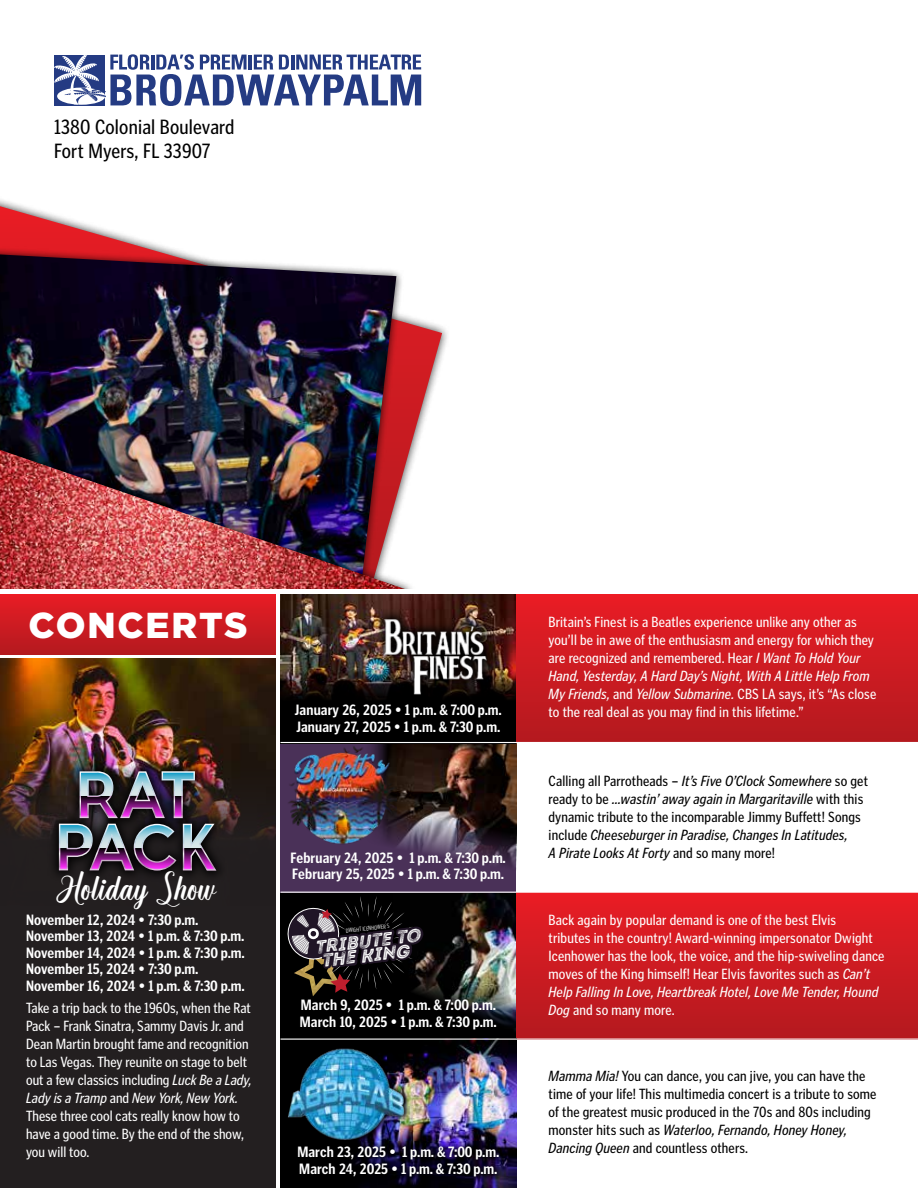
<style>
.page{position:relative;width:918px;height:1188px;background:#fff}
.page>*{position:absolute;margin:0;border:0;box-sizing:border-box;transform-origin:0 0}
.t1{font:900 36px "Gotham";letter-spacing:.05em;color:#fff}
.t2{font:27.3px "Mark Hayes Demo";color:#fff}
.t3{font:21px/24px "Poynter Gothic Text Cond";letter-spacing:.01em;color:#000}
.t4{font:italic 18.45px/14.2px "Intro Rust G Base 2 Line";color:#fff}
.t5{font:15px/18px "Poynter Gothic Text Cond";letter-spacing:.01em;color:#fff}
.t6{font:700 15px/16.5px "Poynter Gothic Text Cond";letter-spacing:.01em;color:#fff}
.t7{font:italic 15px/18px "Poynter Gothic Text Cond";letter-spacing:.01em;color:#000}
.t8{font:15px/18px "Poynter Gothic Text Cond";letter-spacing:.01em;color:#000}
.t9{font:6px "Intro Head R Base";color:#fff}
.s1{font-style:italic}
.s2{font-style:normal}
</style>
<div class="page">
<div style="left:281px;top:893px;width:235px;height:146px;background:#000"></div>
<img style="left:375px;top:893px;width:141px;height:146px">
<svg style="left:288px;top:896px;width:135px;height:97px"></svg>
<div style="left:280px;top:742px;width:236px;height:151px;background:#4a3158"></div>
<img style="left:363px;top:743px;width:153px;height:149px">
<svg style="left:0;top:206px;width:442px;height:245px"></svg>
<div style="left:0;top:243px;width:404px;height:387px;background:#000;opacity:.75"></div>
<img style="left:0;top:254px;width:396px;height:179px">
<div style="left:0;top:433px;width:416px;height:211px;background:#000;opacity:.75"></div>
<img style="left:0;top:450px;width:407px;height:140px">
<div style="left:0;top:590px;width:918px;height:74px;background:#fff"></div>
<img style="left:281px;top:594px;width:235px;height:148px">
<img style="left:375px;top:609px;width:121px;height:95px">
<img style="left:381px;top:618px;width:112px;height:76px">
<div style="left:516px;top:594px;width:402px;height:148px;background:linear-gradient(to bottom,#e91d25,#b31a1f)"></div>
<div style="left:516px;top:892px;width:402px;height:148px;background:linear-gradient(to bottom,#e81a22,#b51f24)"></div>
<div style="left:0;top:659px;width:276px;height:529px;background:#231f20"></div>
<img style="left:0;top:659px;width:276px;height:179px">
<div style="left:280px;top:1039px;width:236px;height:149px;background:#000"></div>
<img style="left:362px;top:1040px;width:154px;height:148px">
<hr style="left:280px;top:892px;width:638px;height:1px;background:#fff">
<hr style="left:280px;top:1039px;width:638px;height:1px;background:#fff">
<img style="left:48px;top:760px;width:179px;height:116px">
<svg style="left:183px;top:824px;width:33px;height:47px"></svg>
<svg style="left:59px;top:824px;width:117px;height:47px"></svg>
<img style="left:80px;top:771px;width:115px;height:47px">
<hr style="left:280px;top:742px;width:638px;height:1px;background:#fff">
<svg style="left:355px;top:1140px;width:152px;height:44px"></svg>
<svg style="left:54px;top:54px;width:367px;height:52px"></svg>
<div style="left:0;top:594px;width:276px;height:60px;background:linear-gradient(to bottom,#e91d25,#b51a1f)"></div>
<img style="left:287px;top:743px;width:109px;height:109px">
<svg style="left:355px;top:1043px;width:56px;height:103px"></svg>
<img style="left:288px;top:1044px;width:130px;height:96px">
<h3 class="t3" style="left:54px;top:115px;width:182px">1380 Colonial Boulevard<br>Fort Myers, FL 33907</h3>
<h1 class="t1" style="left:28px;top:604px;width:221px">CONCERTS</h1>
<p class="t6" style="left:295px;top:702px;width:208px">January 26, 2025 • 1 p.m. &amp; 7:00 p.m.<br>January 27, 2025 • 1 p.m. &amp; 7:30 p.m.</p>
<h2 class="t2" style="left:58px;top:870px;width:162px">Holiday Show</h2>
<p class="t6" style="left:26px;top:911px;width:220px">November 12, 2024 • 7:30 p.m.<br>November 13, 2024 • 1 p.m. &amp; 7:30 p.m.<br>November 14, 2024 • 1 p.m. &amp; 7:30 p.m.<br>November 15, 2024 • 7:30 p.m.<br>November 16, 2024 • 1 p.m. &amp; 7:30 p.m.</p>
<p class="t5" style="left:26px;top:999px;width:227px">Take a trip back to the 1960s, when the Rat Pack – Frank Sinatra, Sammy Davis Jr. and Dean Martin brought fame and recognition to Las Vegas. They reunite on stage to belt out a few classics including <span class="s1">Luck Be a Lady, Lady is a Tramp</span> and <span class="s1">New York, New York.<br></span>These three cool cats really know how to have a good time. By the end of the show, you will too.</p>
<p class="t6" style="left:291px;top:849px;width:217px">February 24, 2025 • 1 p.m. &amp; 7:30 p.m.<br>February 25, 2025 • 1 p.m. &amp; 7:30 p.m.</p>
<p class="t9" style="left:346px;top:927px;width:45px;rotate:-6deg">DWIGHT ICENHOWER`S</p>
<p class="t4" style="left:314px;top:941px;width:108px;rotate:-7deg">Tribute to the King</p>
<p class="t6" style="left:300px;top:997px;width:199px">March 9, 2025 • 1 p.m. &amp; 7:00 p.m.<br>March 10, 2025 • 1 p.m. &amp; 7:30 p.m.</p>
<p class="t6" style="left:297px;top:1144px;width:204px">March 23, 2025 • 1 p.m. &amp; 7:00 p.m.<br>March 24, 2025 • 1 p.m. &amp; 7:30 p.m.</p>
<p class="t5" style="left:549px;top:613px;width:329px">Britain’s Finest is a Beatles experience unlike any other as you’ll be in awe of the enthusiasm and energy for which they are recognized and remembered. Hear <span class="s1">I Want To Hold Your Hand, Yesterday, A Hard Day’s Night, With A Little Help From My Friends,</span> and <span class="s1">Yellow Submarine.</span> CBS LA says, it’s “As close to the real deal as you may find in this lifetime.”</p>
<p class="t7" style="left:549px;top:772px;width:321px"><span class="s2">Calling all Parrotheads –</span> It’s Five O’Clock Somewhere <span class="s2">so get ready to be</span> ...wastin’ away again in Margaritaville <span class="s2">with this dynamic tribute to the incomparable Jimmy Buffett! Songs include</span> Cheeseburger in Paradise, Changes In Latitudes,<br>A Pirate Looks At Forty <span class="s2">and so many more!</span></p>
<p class="t5" style="left:549px;top:911px;width:337px">Back again by popular demand is one of the best Elvis<br>tributes in the country! Award-winning impersonator Dwight Icenhower has the look, the voice, and the hip-swiveling dance moves of the King himself! Hear Elvis favorites such as <span class="s1">Can’t Help Falling In Love, Heartbreak Hotel, Love Me Tender, Hound Dog</span> and so many more.</p>
<p class="t8" style="left:549px;top:1067px;width:329px"><span class="s1">Mamma Mia!</span> You can dance, you can jive, you can have the time of your life! This multimedia concert is a tribute to some of the greatest music produced in the 70s and 80s including monster hits such as <span class="s1">Waterloo, Fernando, Honey Honey, Dancing Queen</span> and countless others.</p>
</div>
